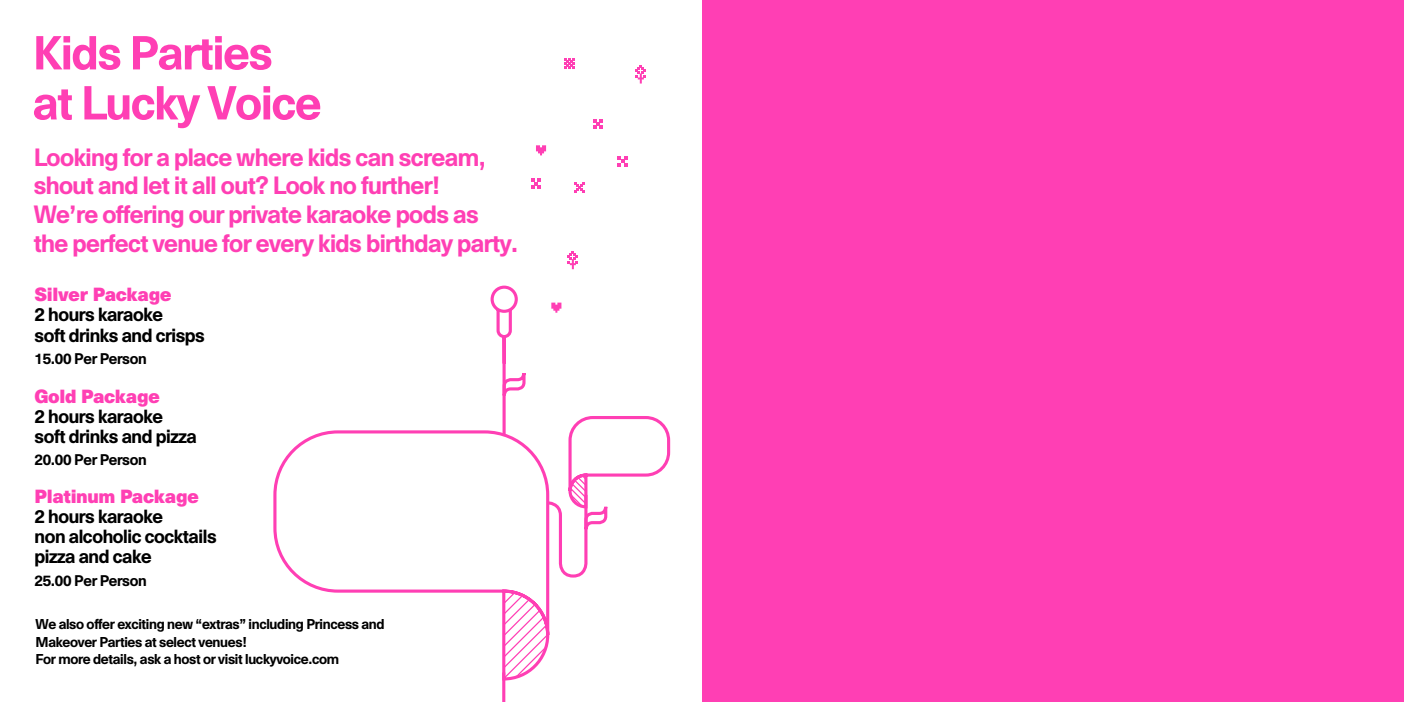
<style>
.page{position:relative;width:1404px;height:702px;background:#fff}
.page>*{position:absolute;margin:0;border:0;box-sizing:border-box;transform-origin:0 0}
.t1{font:50px/50px "Haas Unica Bld";letter-spacing:-.02em;color:#ff3fb4}
.t2{font:26.25px/28.8px "Haas Unica Bld";letter-spacing:-.02em;color:#ff3fb4}
.t3{font:20px/20px "Haas Unica Bld";letter-spacing:-.02em;color:#000}
.t4{font:900 20px "Haas Unica";letter-spacing:-.02em;color:#ff3fb4}
.t5{font:16.25px "Haas Unica Bld";letter-spacing:-.02em;color:#000}
.t6{font:15px/17.5px "Haas Unica Bld";letter-spacing:-.02em;color:#000}
</style>
<div class="page">
<div style="left:702px;top:0;width:701px;height:702px;background:#ff3fb4"></div>
<hr style="left:502px;top:672px;width:3px;height:30px;background:#ff3fb4">
<svg style="left:273px;top:430px;width:277px;height:252px"></svg>
<svg style="left:489px;top:58px;width:182px;height:521px"></svg>
<h1 class="t1" style="left:33px;top:28px;width:290px">Kids Parties at Lucky Voice</h1>
<p class="t2" style="left:34px;top:142px;width:486px">Looking for a place where kids can scream, shout and let it all out? Look no further!<br>We’re offering our private karaoke pods as the perfect venue for every kids birthday party.</p>
<p class="t4" style="left:35px;top:280px;width:139px">Silver Package</p>
<p class="t3" style="left:35px;top:303px;width:172px;line-height:21.2px">2 hours karaoke<br>soft drinks and crisps</p>
<p class="t5" style="left:35px;top:349px;width:114px">15.00 Per Person</p>
<p class="t4" style="left:35px;top:383px;width:127px">Gold Package</p>
<p class="t3" style="left:35px;top:406px;width:164px">2 hours karaoke soft drinks and pizza</p>
<p class="t5" style="left:35px;top:450px;width:114px">20.00 Per Person</p>
<p class="t4" style="left:35px;top:483px;width:166px">Platinum Package</p>
<p class="t3" style="left:35px;top:506px;width:183px">2 hours karaoke<br>non alcoholic cocktails pizza and cake</p>
<p class="t5" style="left:35px;top:571px;width:114px">25.00 Per Person</p>
<p class="t6" style="left:35px;top:615px;width:350px">We also offer exciting new “extras” including Princess and<br>Makeover Parties at select venues!<br>For more details, ask a host or visit luckyvoice.com</p>
</div>
